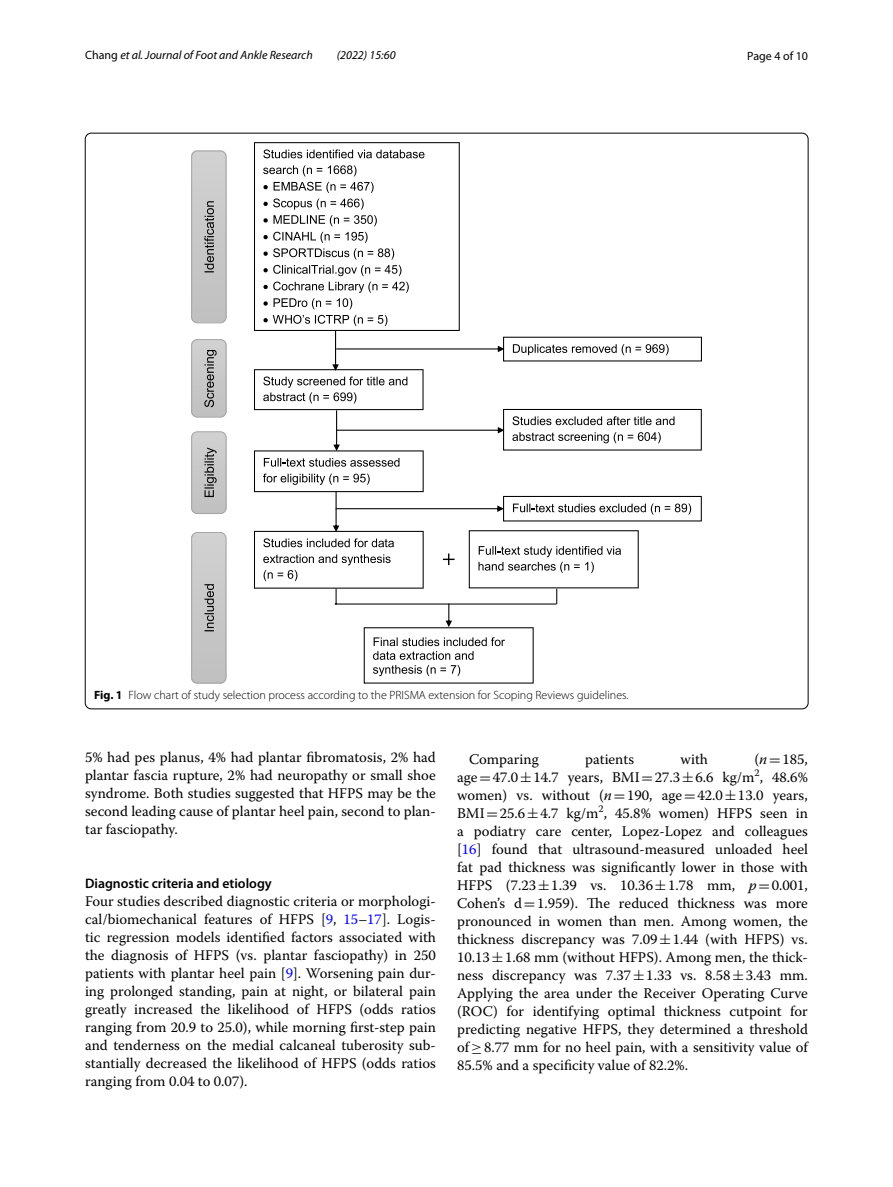
<style>
.page{position:relative;width:893px;height:1187px;background:#fff}
.page>*{position:absolute;margin:0;border:0;box-sizing:border-box;transform-origin:0 0}
.t1{font:14.7px/18px "Warnock Pro";color:#000;text-align:justify}
.t2{font:600 13.8px "Myriad Pro";color:#000}
.t3{font:300 12px "Myriad Pro";color:#000}
.t4{font:italic 12px "Myriad Pro";color:#000}
.t5{font:12px "Myriad Pro";color:#000}
.s1{font-style:normal}
.s2{font-weight:700}
.s3{color:#00f}
.s4{font-style:italic}
.s5{font-family:"MTSY"}
</style>
<div class="page">
<img style="left:192px;top:151px;width:35px;height:532px">
<svg style="left:254px;top:142px;width:448px;height:541px"></svg>
<div style="left:191px;top:151px;width:35px;height:172px;border:1px solid #a5a5a5;border-radius:6px"></div>
<svg style="left:204px;top:201px;width:10px;height:71px"></svg>
<div style="left:191px;top:339px;width:35px;height:78px;border:1px solid #a5a5a5;border-radius:6px"></div>
<svg style="left:204px;top:350px;width:13px;height:57px"></svg>
<div style="left:191px;top:532px;width:35px;height:151px;border:1px solid #a5a5a5;border-radius:6px"></div>
<svg style="left:205px;top:584px;width:9px;height:47px"></svg>
<div style="left:191px;top:431px;width:35px;height:82px;border:1px solid #a5a5a5;border-radius:6px"></div>
<svg style="left:205px;top:447px;width:12px;height:50px"></svg>
<p class="t4" style="left:85px;top:48px;width:229px"><span class="s1">Chang</span> et al. Journal of Foot and Ankle Research</p>
<p class="t4" style="left:337px;top:48px;width:60px">(2022) 15:60</p>
<p class="t5" style="left:747px;top:48px;width:62px">Page 4 of 10</p>
<p class="t3" style="left:94px;top:688px;width:536px"><span class="s2">Fig. 1</span> Flow chart of study selection process according to the PRISMA extension for Scoping Reviews guidelines.</p>
<p class="t1" style="left:85px;top:747px;width:352px">5% had pes planus, 4% had plantar fibromatosis, 2% had plantar fascia rupture, 2% had neuropathy or small shoe syndrome. Both studies suggested that HFPS may be the second leading cause of plantar heel pain, second to plan&shy;tar fasciopathy.</p>
<p class="t2" style="left:85px;top:874px;width:188px">Diagnostic criteria and etiology</p>
<p class="t1" style="left:85px;top:892px;width:352px">Four studies described diagnostic criteria or morphologi&shy;cal/biomechanical features of HFPS [<span class="s3">9</span>, <span class="s3">15</span>–<span class="s3">17</span>]. Logis&shy;tic regression models identified factors associated with the diagnosis of HFPS (vs. plantar fasciopathy) in 250 patients with plantar heel pain [<span class="s3">9</span>]. Worsening pain dur&shy;ing prolonged standing, pain at night, or bilateral pain greatly increased the likelihood of HFPS (odds ratios ranging from 20.9 to 25.0), while morning first-step pain and tenderness on the medial calcaneal tuberosity sub&shy;stantially decreased the likelihood of HFPS (odds ratios ranging from 0.04 to 0.07).</p>
<p class="t1" style="left:457px;top:749px;width:352px;text-indent:297px">(<span class="s4">n</span><span class="s5">=</span>185, age<span class="s5">=</span>47.0<span class="s5">±</span>14.7 years, BMI<span class="s5">=</span>27.3<span class="s5">±</span>6.6 kg/m<sup>2</sup>, 48.6% women) vs. without (<span class="s4">n</span><span class="s5">=</span>190, age<span class="s5">=</span>42.0<span class="s5">±</span>13.0 years, BMI<span class="s5">=</span>25.6<span class="s5">±</span>4.7 kg/m<sup>2</sup>, 45.8% women) HFPS seen in a podiatry care center, Lopez-Lopez and colleagues [<span class="s3">16</span>] found that ultrasound-measured unloaded heel fat pad thickness was significantly lower in those with HFPS (7.23<span class="s5">±</span>1.39 vs. 10.36<span class="s5">±</span>1.78 mm, <span class="s4">p</span><span class="s5">=</span>0.001, Cohen’s d<span class="s5">=</span>1.959). The reduced thickness was more pronounced in women than men. Among women, the thickness discrepancy was 7.09<span class="s5">±</span>1.44 (with HFPS) vs.<br>10.13<span class="s5">±</span>1.68 mm (without HFPS). Among men, the thick&shy;ness discrepancy was 7.37<span class="s5">±</span>1.33 vs. 8.58<span class="s5">±</span>3.43 mm.<br>Applying the area under the Receiver Operating Curve (ROC) for identifying optimal thickness cutpoint for predicting negative HFPS, they determined a threshold of<span class="s5">≥</span>8.77 mm for no heel pain, with a sensitivity value of 85.5% and a specificity value of 82.2%.</p>
<p class="t1" style="left:469px;top:749px;width:71px">Comparing</p>
<p class="t1" style="left:585px;top:749px;width:50px">patients</p>
<p class="t1" style="left:681px;top:749px;width:29px">with</p>
</div>
